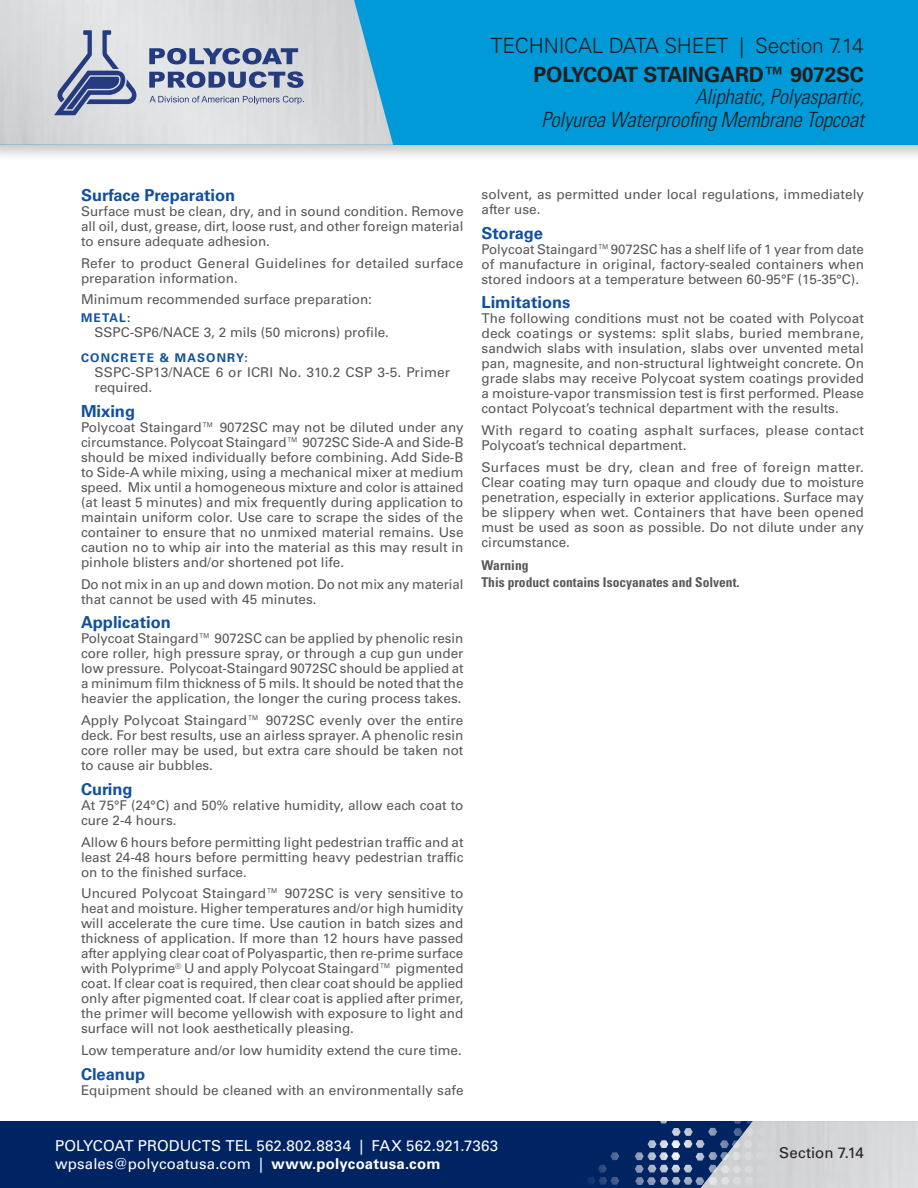
<style>
.page{position:relative;width:918px;height:1188px;background:#fff}
.page>*{position:absolute;margin:0;border:0;box-sizing:border-box;transform-origin:0 0}
.t1{font:italic 300 condensed 21px/22.5px "Univers LT Std";letter-spacing:-.01em;color:#231f20;text-align:right}
.t2{font:300 21px "Univers LT Std";letter-spacing:-.01em;color:#231f20}
.t3{font:700 21px "Univers LT Std";letter-spacing:-.01em;color:#231f20}
.t4{font:700 16.5px "Univers LT Std";color:#11509e}
.t5{font:15px/18px "Univers LT Std";letter-spacing:.01em;color:#fff}
.t6{font:15px "Univers LT Std";letter-spacing:.005em;color:#231f20}
.t7{font:13.5px/15px "Univers LT Std";color:#57585a;text-align:justify}
.t8{font:13.5px/15px "Univers LT Std";letter-spacing:.02em;color:#57585a}
.t9{font:700 condensed 13.5px/16.5px "Univers LT Std";color:#57585a}
.t10{font:700 12px "Univers LT Std";letter-spacing:.1em;color:#11509e}
.s1{font-weight:700}
</style>
<div class="page">
<div style="left:0;top:0;width:918px;height:162px;background:#231f20;opacity:.25"></div>
<div style="left:0;top:0;width:918px;height:145px;background:#009ad9"></div>
<img style="left:0;top:0;width:393px;height:145px">
<svg style="left:54px;top:30px;width:82px;height:85px;background:#a4abc2"></svg>
<svg style="left:149px;top:71px;width:155px;height:17px;background:#7885ab"></svg>
<svg style="left:149px;top:48px;width:149px;height:16px;background:#7885ab"></svg>
<svg style="left:150px;top:96px;width:154px;height:8px"></svg>
<div style="left:0;top:1121px;width:918px;height:67px;background:#002361"></div>
<div style="left:700px;top:1121px;width:218px;height:67px;background:#d5d6d8"></div>
<svg style="left:587px;top:1152px;width:32px;height:33px"></svg>
<svg style="left:635px;top:1121px;width:144px;height:64px"></svg>
<h1 class="t2" style="left:491px;top:33px;width:375px">TECHNICAL DATA SHEET | Section 7.14</h1>
<h1 class="t3" style="left:534px;top:62px;width:332px">POLYCOAT STAINGARD™ 9072SC</h1>
<h1 class="t1" style="left:541px;top:86px;width:324px">Aliphatic, Polyaspartic,<br>Polyurea Waterproofing Membrane Topcoat</h1>
<p class="t4" style="left:81px;top:185px;width:156px">Surface Preparation</p>
<p class="t7" style="left:81px;top:204px;width:384px">Surface must be clean, dry, and in sound condition. Remove all oil, dust, grease, dirt, loose rust, and other foreign material to ensure adequate adhesion.</p>
<p class="t7" style="left:81px;top:255px;width:384px">Refer to product General Guidelines for detailed surface preparation information.</p>
<p class="t7" style="left:81px;top:292px;width:293px">Minimum recommended surface preparation:</p>
<p class="t10" style="left:81px;top:311px;width:51px">METAL:</p>
<p class="t7" style="left:94px;top:325px;width:296px">SSPC-SP6/NACE 3, 2 mils (50 microns) profile.</p>
<p class="t10" style="left:81px;top:351px;width:168px">CONCRETE &amp; MASONRY:</p>
<p class="t7" style="left:94px;top:365px;width:357px">SSPC-SP13/NACE 6 or ICRI No. 310.2 CSP 3-5. Primer required.</p>
<p class="t4" style="left:81px;top:401px;width:56px">Mixing</p>
<p class="t7" style="left:81px;top:420px;width:384px">Polycoat Staingard™ 9072SC may not be diluted under any circumstance. Polycoat Staingard™ 9072SC Side-A and Side-B should be mixed individually before combining. Add Side-B to Side-A while mixing, using a mechanical mixer at medium speed. Mix until a homogeneous mixture and color is attained (at least 5 minutes) and mix frequently during application to maintain uniform color. Use care to scrape the sides of the container to ensure that no unmixed material remains. Use caution no to whip air into the material as this may result in pinhole blisters and/or shortened pot life.</p>
<p class="t7" style="left:81px;top:576px;width:384px">Do not mix in an up and down motion. Do not mix any material that cannot be used with 45 minutes.</p>
<p class="t4" style="left:81px;top:613px;width:91px">Application</p>
<p class="t7" style="left:81px;top:631px;width:384px">Polycoat Staingard™ 9072SC can be applied by phenolic resin core roller, high pressure spray, or through a cup gun under low pressure. Polycoat-Staingard 9072SC should be applied at a minimum film thickness of 5 mils. It should be noted that the heavier the application, the longer the curing process takes.</p>
<p class="t7" style="left:81px;top:713px;width:384px">Apply Polycoat Staingard™ 9072SC evenly over the entire deck. For best results, use an airless sprayer. A phenolic resin core roller may be used, but extra care should be taken not to cause air bubbles.</p>
<p class="t4" style="left:81px;top:779px;width:53px">Curing</p>
<p class="t7" style="left:81px;top:798px;width:384px">At 75°F (24°C) and 50% relative humidity, allow each coat to cure 2-4 hours.</p>
<p class="t7" style="left:81px;top:834px;width:384px">Allow 6 hours before permitting light pedestrian traffic and at least 24-48 hours before permitting heavy pedestrian traffic on to the finished surface.</p>
<p class="t7" style="left:81px;top:886px;width:384px">Uncured Polycoat Staingard™ 9072SC is very sensitive to heat and moisture. Higher temperatures and/or high humidity will accelerate the cure time. Use caution in batch sizes and thickness of application. If more than 12 hours have passed after applying clear coat of Polyaspartic, then re-prime surface with Polyprime<sup>®</sup> U and apply Polycoat Staingard™ pigmented coat. If clear coat is required, then clear coat should be applied only after pigmented coat. If clear coat is applied after primer, the primer will become yellowish with exposure to light and surface will not look aesthetically pleasing.</p>
<p class="t7" style="left:81px;top:1043px;width:382px">Low temperature and/or low humidity extend the cure time.</p>
<p class="t4" style="left:81px;top:1064px;width:66px">Cleanup</p>
<p class="t7" style="left:81px;top:1083px;width:384px">Equipment should be cleaned with an environmentally safe</p>
<p class="t7" style="left:482px;top:187px;width:384px">solvent, as permitted under local regulations, immediately after use.</p>
<p class="t4" style="left:482px;top:223px;width:63px">Storage</p>
<p class="t7" style="left:482px;top:241px;width:384px">Polycoat Staingard™9072SC has a shelf life of 1 year from date of manufacture in original, factory-sealed containers when stored indoors at a temperature between 60-95°F (15-35°C).</p>
<p class="t4" style="left:482px;top:293px;width:90px">Limitations</p>
<p class="t7" style="left:482px;top:311px;width:384px">The following conditions must not be coated with Polycoat deck coatings or systems: split slabs, buried membrane, sandwich slabs with insulation, slabs over unvented metal pan, magnesite, and non-structural lightweight concrete. On grade slabs may receive Polycoat system coatings provided a moisture-vapor transmission test is first performed. Please contact Polycoat’s technical department with the results.</p>
<p class="t8" style="left:482px;top:423px;width:384px">With regard to coating asphalt surfaces, please contact<br>Polycoat’s technical department.</p>
<p class="t7" style="left:482px;top:460px;width:384px">Surfaces must be dry, clean and free of foreign matter.<br>Clear coating may turn opaque and cloudy due to moisture penetration, especially in exterior applications. Surface may be slippery when wet. Containers that have been opened must be used as soon as possible. Do not dilute under any circumstance.</p>
<p class="t9" style="left:482px;top:557px;width:259px">Warning<br>This product contains Isocyanates and Solvent.</p>
<p class="t5" style="left:55px;top:1137px;width:445px">POLYCOAT PRODUCTS TEL 562.802.8834 | FAX 562.921.7363 wpsales@polycoatusa.com | <span class="s1">www.polycoatusa.com</span></p>
<p class="t6" style="left:779px;top:1144px;width:86px">Section 7.14</p>
</div>
